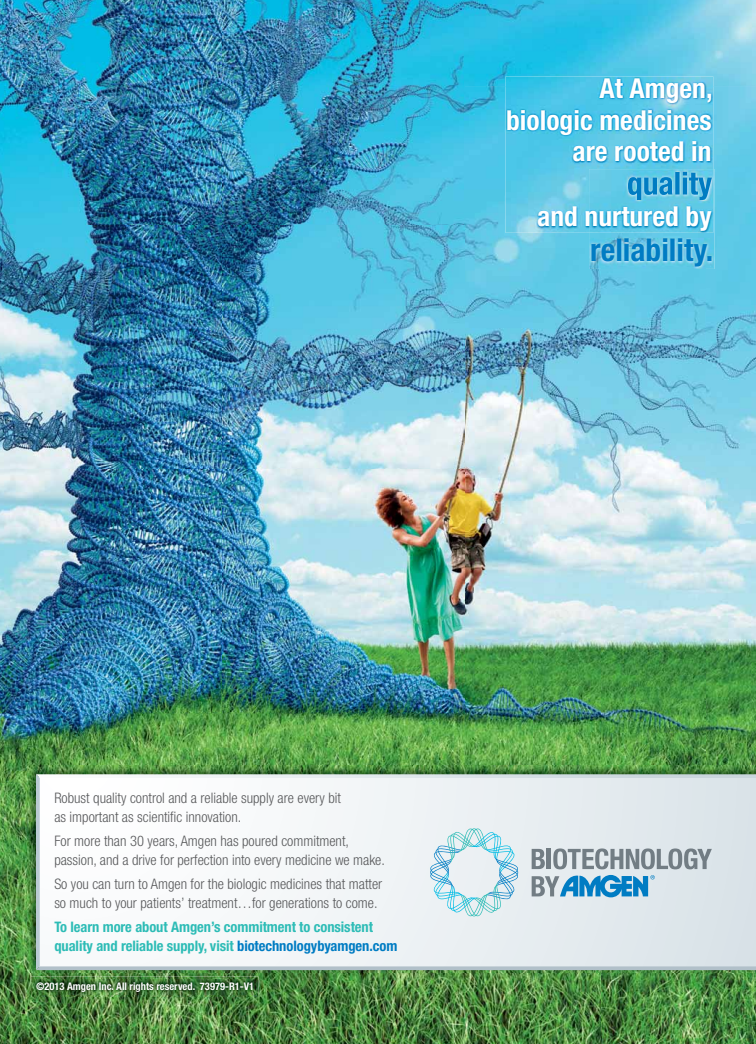
<style>
.page{position:relative;width:756px;height:1044px;background:#fff}
.page>*{position:absolute;margin:0;border:0;box-sizing:border-box;transform-origin:0 0}
.t1{font:700 condensed 31.5px "Helvetica Neue";color:#007cc3}
.t2{font:700 condensed 27.6px/31.5px "Helvetica Neue";color:#fff;text-align:right}
.t3{font:300 condensed 14.5px/18.5px "Helvetica Neue";color:#58595b}
.t4{font:700 condensed 14.5px/18.5px "Helvetica Neue";letter-spacing:-.005em;color:#2dbcb6}
.t5{font:700 condensed 10.5px "Helvetica Neue";color:#fff}
.s1{color:#007cc3}
</style>
<div class="page">
<img style="left:0;top:0;width:464px;height:783px">
<img style="left:464px;top:0;width:292px;height:86px">
<img style="left:464px;top:86px;width:69px;height:679px">
<img style="left:706px;top:86px;width:50px;height:679px">
<img style="left:533px;top:233px;width:69px;height:532px">
<img style="left:602px;top:269px;width:104px;height:496px">
<img style="left:0;top:783px;width:50px;height:261px">
<img style="left:50px;top:973px;width:706px;height:71px">
<img style="left:27px;top:765px;width:729px;height:208px">
<svg style="left:36px;top:774px;width:720px;height:196px"></svg>
<img style="left:31px;top:977px;width:227px;height:20px">
<img style="left:34px;top:979px;width:221px;height:15px">
<img style="left:589px;top:169px;width:125px;height:100px">
<img style="left:505px;top:77px;width:208px;height:156px">
<img style="left:589px;top:169px;width:124px;height:64px">
<img style="left:628px;top:172px;width:84px;height:28px">
<h2 class="t2" style="left:506px;top:72px;width:208px">At Amgen, biologic medicines are rooted in</h2>
<h2 class="t2" style="left:537px;top:200px;width:176px">and nurtured by</h2>
<h1 class="t1" style="left:590px;top:231px;width:124px">reliability.</h1>
<p class="t3" style="left:54px;top:789px;width:288px">Robust quality control and a reliable supply are every bit as important as scientific innovation.</p>
<p class="t3" style="left:54px;top:832px;width:332px">For more than 30 years, Amgen has poured commitment, passion, and a drive for perfection into every medicine we make.</p>
<p class="t3" style="left:54px;top:875px;width:329px">So you can turn to Amgen for the biologic medicines that matter so much to your patients’ treatment…for generations to come.</p>
<p class="t4" style="left:54px;top:918px;width:345px">To learn more about Amgen’s commitment to consistent quality and reliable supply, visit <span class="s1">biotechnologybyamgen.com</span></p>
<p class="t5" style="left:36px;top:979px;width:220px">©2013 Amgen Inc. All rights reserved. 73979-R1-V1</p>
</div>
